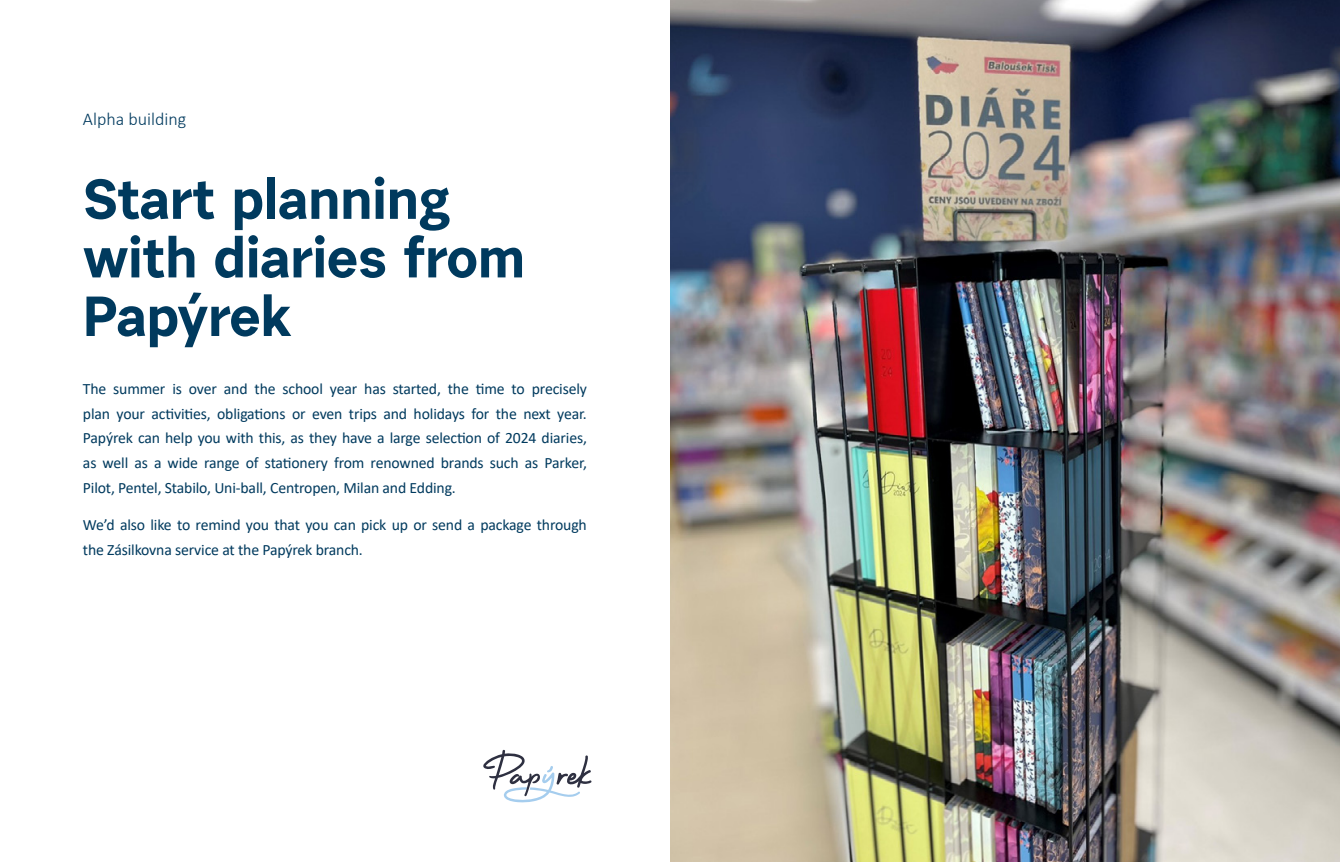
<style>
.page{position:relative;width:1340px;height:862px;background:#fff}
.page>*{position:absolute;margin:0;border:0;box-sizing:border-box;transform-origin:0 0}
.t1{font:700 56.25px/58.5px "Urban Grotesk Re Bo";letter-spacing:-.01em;color:#003a5e}
.t2{font:300 18px "Calibri";color:#003a5e}
.t3{font:15.75px/24.8px "Calibri";letter-spacing:-.01em;color:#003a5e;text-align:justify}
</style>
<div class="page">
<svg style="left:483px;top:749px;width:108px;height:53px"></svg>
<img style="left:670px;top:0;width:669px;height:861px">
<p class="t2" style="left:83px;top:108px;width:105px">Alpha building</p>
<h1 class="t1" style="left:83px;top:168px;width:444px">Start planning with diaries from<br>Papýrek</h1>
<p class="t3" style="left:83px;top:375px;width:505px">The summer is over and the school year has started, the time to precisely plan your activities, obligations or even trips and holidays for the next year.<br>Papýrek can help you with this, as they have a large selection of 2024 diaries, as well as a wide range of stationery from renowned brands such as Parker, Pilot, Pentel, Stabilo, Uni-ball, Centropen, Milan and Edding.</p>
<p class="t3" style="left:83px;top:512px;width:505px">We’d also like to remind you that you can pick up or send a package through the Zásilkovna service at the Papýrek branch.</p>
</div>
